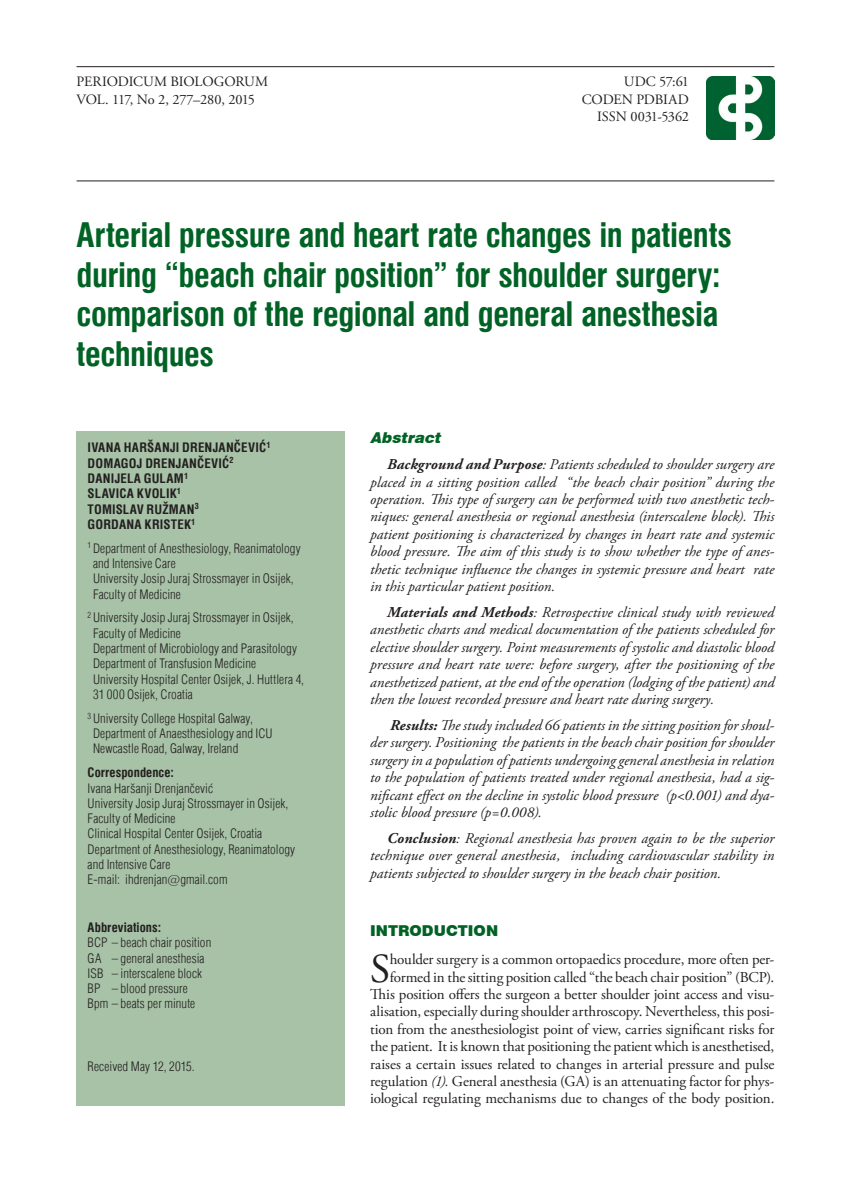
<style>
.page{position:relative;width:851px;height:1191px;background:#fff}
.page>*{position:absolute;margin:0;border:0;box-sizing:border-box;transform-origin:0 0}
.t1{font:41.25px "Adobe Garamond Pro";color:#231f20}
.t2{font:700 condensed 33px/39.6px "Swiss 721 BT";letter-spacing:-.015em;color:#006224}
.t3{font:italic 15px/17.4px "Adobe Garamond Pro";color:#231f20;text-align:justify}
.t4{font:15px/17.4px "Adobe Garamond Pro";letter-spacing:-.005em;color:#231f20;text-align:right}
.t5{font:900 15px "Swiss 721 BT";color:#006224}
.t6{font:italic 900 15px "Swiss 721 BT";color:#006224}
.t7{font:14.25px/17.4px "Adobe Garamond Pro";letter-spacing:-.02em;color:#231f20;text-align:right}
.t8{font:12.75px/15.3px "Helvetica Condensed Light HR Normal";letter-spacing:.01em;color:#231f20}
.t9{font:700 condensed 12.75px/15.3px "Helvetica";letter-spacing:.01em;color:#231f20}
.t10{font:700 condensed 12.75px "Swiss 721 BT";letter-spacing:.005em;color:#231f20}
.s1{font-family:"Swiss 721 BT";font-weight:300}
.s2{font-weight:700}
.s3{font-style:italic}
</style>
<div class="page">
<img style="left:706px;top:76px;width:68px;height:64px">
<hr style="left:77px;top:66px;width:697px;height:1px;background:#231f20">
<hr style="left:77px;top:180px;width:697px;height:1px;background:#231f20">
<div style="left:77px;top:432px;width:267px;height:674px;background:#a7c2a6"></div>
<p class="t7" style="left:77px;top:73px;width:193px">PERIODICUM BIOLOGORUM</p>
<p class="t7" style="left:623px;top:73px;width:67px">UDC 57:61</p>
<p class="t7" style="left:77px;top:91px;width:180px">VOL. 117, No 2, 277–280, 2015</p>
<p class="t7" style="left:581px;top:91px;width:109px">CODEN PDBIAD<br>ISSN 0031-5362</p>
<h2 class="t2" style="left:77px;top:215px;width:657px">Arterial pressure and heart rate changes in patients during “beach chair position” for shoulder surgery: comparison of the regional and general anesthesia techniques</h2>
<p class="t9" style="left:88px;top:440px;width:184px">IVANA HARŠANJI DRENJANČEVIĆ<sup>1<br></sup>DOMAGOJ DRENJANČEVIĆ<sup>2<br></sup>DANIJELA GULAM<sup>1<br></sup>SLAVICA KVOLIK<sup>1<br></sup>TOMISLAV RUŽMAN<sup>3<br></sup>GORDANA KRISTEK<sup>1</sup></p>
<p class="t8" style="left:93px;top:540px;width:209px;text-indent:-5px"><sup>1</sup> Department of Anesthesiology, Reanimatology and Intensive Care<br>University Josip Juraj Strossmayer in Osijek, Faculty of Medicine</p>
<p class="t8" style="left:93px;top:610px;width:212px;text-indent:-5px"><sup>2</sup> University Josip Juraj Strossmayer in Osijek, Faculty of Medicine<br>Department of Microbiology and Parasitology Department of Transfusion Medicine University Hospital Center Osijek, J. Huttlera 4, 31 000 Osijek, Croatia</p>
<p class="t8" style="left:93px;top:710px;width:181px;text-indent:-5px"><sup>3</sup> University College Hospital Galway,<br>Department of Anaesthesiology and ICU<br>Newcastle Road, Galway, Ireland</p>
<p class="t10" style="left:88px;top:765px;width:88px">Correspondence:</p>
<p class="t8" style="left:88px;top:780px;width:209px">Ivana Har{anji Drenjan~evi}<br>University Josip Juraj Strossmayer in Osijek, Faculty of Medicine<br>Clinical Hospital Center Osijek, Croatia Department of Anesthesiology, Reanimatology and Intensive Care<br>E-mail: ihdrenjan<span class="s1">@</span>gmail.com</p>
<p class="t10" style="left:88px;top:919px;width:75px">Abbreviations:</p>
<p class="t8" style="left:88px;top:934px;width:125px">BCP – beach chair position<br>GA – general anesthesia<br>ISB – interscalene block<br>BP – blood pressure<br>Bpm – beats per minute</p>
<p class="t8" style="left:88px;top:1059px;width:108px">Received May 12, 2015.</p>
<p class="t6" style="left:370px;top:429px;width:75px">Abstract</p>
<p class="t3" style="left:370px;top:456px;width:405px;text-indent:17px"><span class="s2">Background and Purpose</span>: Patients scheduled to shoulder surgery are placed in a sitting position called “the beach chair position” during the operation. This type of surgery can be performed with two anesthetic tech&shy;niques: general anesthesia or regional anesthesia (interscalene block). This patient positioning is characterized by changes in heart rate and systemic blood pressure. The aim of this study is to show whether the type of anes&shy;thetic technique influence the changes in systemic pressure and heart rate in this particular patient position.</p>
<p class="t3" style="left:370px;top:604px;width:406px;text-indent:17px"><span class="s2">Materials and methods</span>: Retrospective clinical study with reviewed anesthetic charts and medical documentation of the patients scheduled for elective shoulder surgery. Point measurements of systolic and diastolic blood pressure and heart rate were: before surgery, after the positioning of the anesthetized patient, at the end of the operation (lodging of the patient) and then the lowest recorded pressure and heart rate during surgery.</p>
<p class="t3" style="left:370px;top:717px;width:405px;text-indent:20px"><span class="s2">Results:</span> The study included 66 patients in the sitting position for shoul&shy;der surgery. Positioning the patients in the beach chair position for shoulder surgery in a population of patients undergoing general anesthesia in relation to the population of patients treated under regional anesthesia, had a sig&shy;nificant effect on the decline in systolic blood pressure (p&lt;0.001) and dya&shy;stolic blood pressure (p=0.008).</p>
<p class="t3" style="left:370px;top:829px;width:405px;text-indent:17px"><span class="s2">Conclusion</span>: Regional anesthesia has proven again to be the superior technique over general anesthesia, including cardiovascular stability in patients subjected to shoulder surgery in the beach chair position.</p>
<p class="t5" style="left:370px;top:921px;width:129px">INTRODUCTION</p>
<h1 class="t1" style="left:370px;top:943px;width:22px">S</h1>
<p class="t4" style="left:370px;top:951px;width:405px">houlder surgery is a common ortopaedics procedure, more often per&shy;formed in the sitting position called “the beach chair position” (BCP).<br>This position offers the surgeon a better shoulder joint access and visu&shy;alisation, especially during shoulder arthroscopy. Nevertheless, this posi&shy;tion from the anesthesiologist point of view, carries significant risks for the patient. It is known that positioning the patient which is anesthetised, raises a certain issues related to changes in arterial pressure and pulse regulation <span class="s3">(1).</span> General anesthesia (GA) is an attenuating factor for phys&shy;iological regulating mechanisms due to changes of the body position.</p>
</div>
